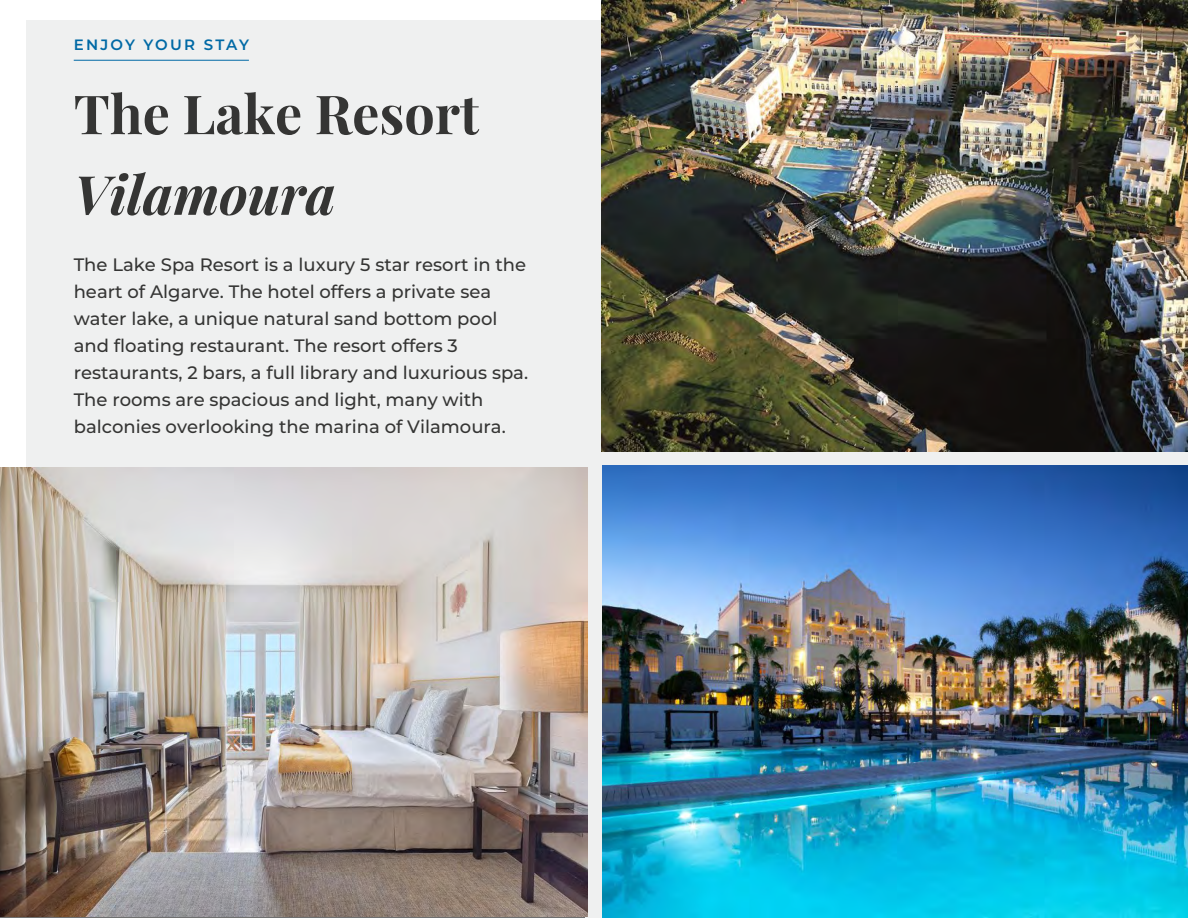
<style>
.page{position:relative;width:1188px;height:918px;background:#fff}
.page>*{position:absolute;margin:0;border:0;box-sizing:border-box;transform-origin:0 0}
.t1{font:700 54px "Playfair Display";color:#353534}
.t2{font:italic 700 54px "Playfair Display";color:#353534}
.t3{font:500 18px/27px "Montserrat";color:#353534}
.t4{font:600 15px "Montserrat";letter-spacing:.145em;color:#0069a5}
</style>
<div class="page">
<div style="left:26px;top:20px;width:1162px;height:898px;background:#eff0f0"></div>
<hr style="left:74px;top:60px;width:175px;height:1px;background:#0069a5">
<img style="left:601px;top:1px;width:587px;height:450px">
<img style="left:0;top:468px;width:588px;height:449px">
<img style="left:603px;top:466px;width:585px;height:451px">
<p class="t4" style="left:74px;top:34px;width:177px">ENJOY YOUR STAY</p>
<h1 class="t1" style="left:74px;top:72px;width:407px">The Lake Resort</h1>
<h1 class="t2" style="left:74px;top:151px;width:263px">Vilamoura</h1>
<p class="t3" style="left:74px;top:250px;width:456px">The Lake Spa Resort is a luxury 5 star resort in the heart of Algarve. The hotel offers a private sea water lake, a unique natural sand bottom pool and floating restaurant. The resort offers 3 restaurants, 2 bars, a full library and luxurious spa.<br>The rooms are spacious and light, many with balconies overlooking the marina of Vilamoura.</p>
</div>
